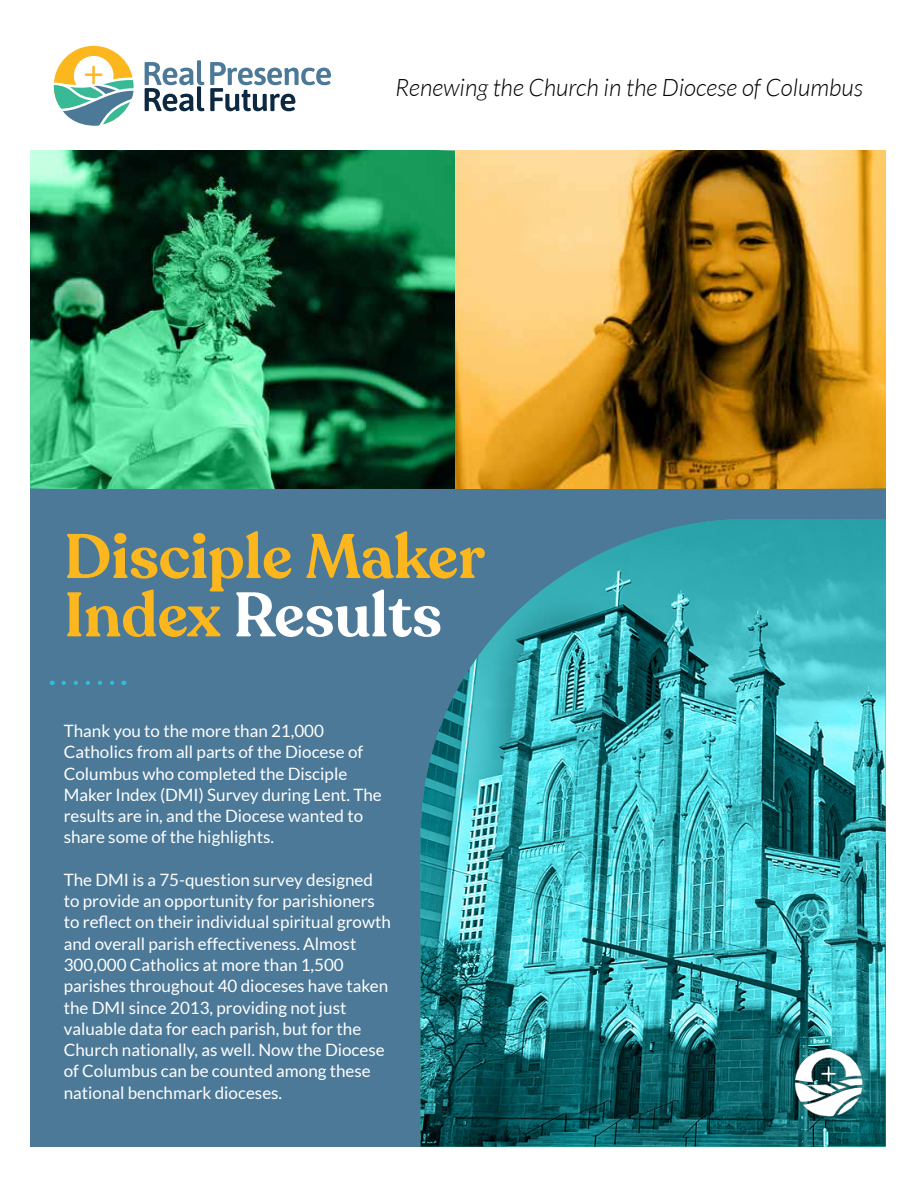
<style>
.page{position:relative;width:918px;height:1188px;background:#fff}
.page>*{position:absolute;margin:0;border:0;box-sizing:border-box;transform-origin:0 0}
.t1{font:600 62.1px/58.3px "Recoleta";color:#fdb71e}
.t2{font:italic 300 24.15px "Lato";color:#000}
.t3{font:16.95px/21.3px "Lato";color:#fff}
.s1{color:#fff}
</style>
<div class="page">
<div style="left:31px;top:486px;width:855px;height:661px;background:#4c7998"></div>
<img style="left:421px;top:519px;width:465px;height:628px">
<img style="left:31px;top:151px;width:425px;height:337px">
<svg style="left:456px;top:151px;width:430px;height:337px;background:#b88a36"></svg>
<svg style="left:145px;top:60px;width:59px;height:51px"></svg>
<svg style="left:210px;top:62px;width:121px;height:49px"></svg>
<div style="left:54px;top:46px;width:79px;height:79px;background:#fdb71e;border-radius:50%"></div>
<svg style="left:53px;top:56px;width:81px;height:70px"></svg>
<img style="left:793px;top:1049px;width:71px;height:73px">
<svg style="left:64px;top:681px;width:50px;height:4px"></svg>
<h2 class="t2" style="left:395px;top:75px;width:469px">Renewing the Church in the Diocese of Columbus</h2>
<h1 class="t1" style="left:64px;top:529px;width:422px">Disciple Maker<br>Index <span class="s1">Results</span></h1>
<p class="t3" style="left:64px;top:720px;width:320px">Thank you to the more than 21,000<br>Catholics from all parts of the Diocese of Columbus who completed the Disciple Maker Index (DMI) Survey during Lent. The results are in, and the Diocese wanted to share some of the highlights.</p>
<p class="t3" style="left:64px;top:869px;width:329px">The DMI is a 75-question survey designed to provide an opportunity for parishioners to reflect on their individual spiritual growth and overall parish effectiveness. Almost 300,000 Catholics at more than 1,500 parishes throughout 40 dioceses have taken the DMI since 2013, providing not just valuable data for each parish, but for the Church nationally, as well. Now the Diocese of Columbus can be counted among these national benchmark dioceses.</p>
</div>
